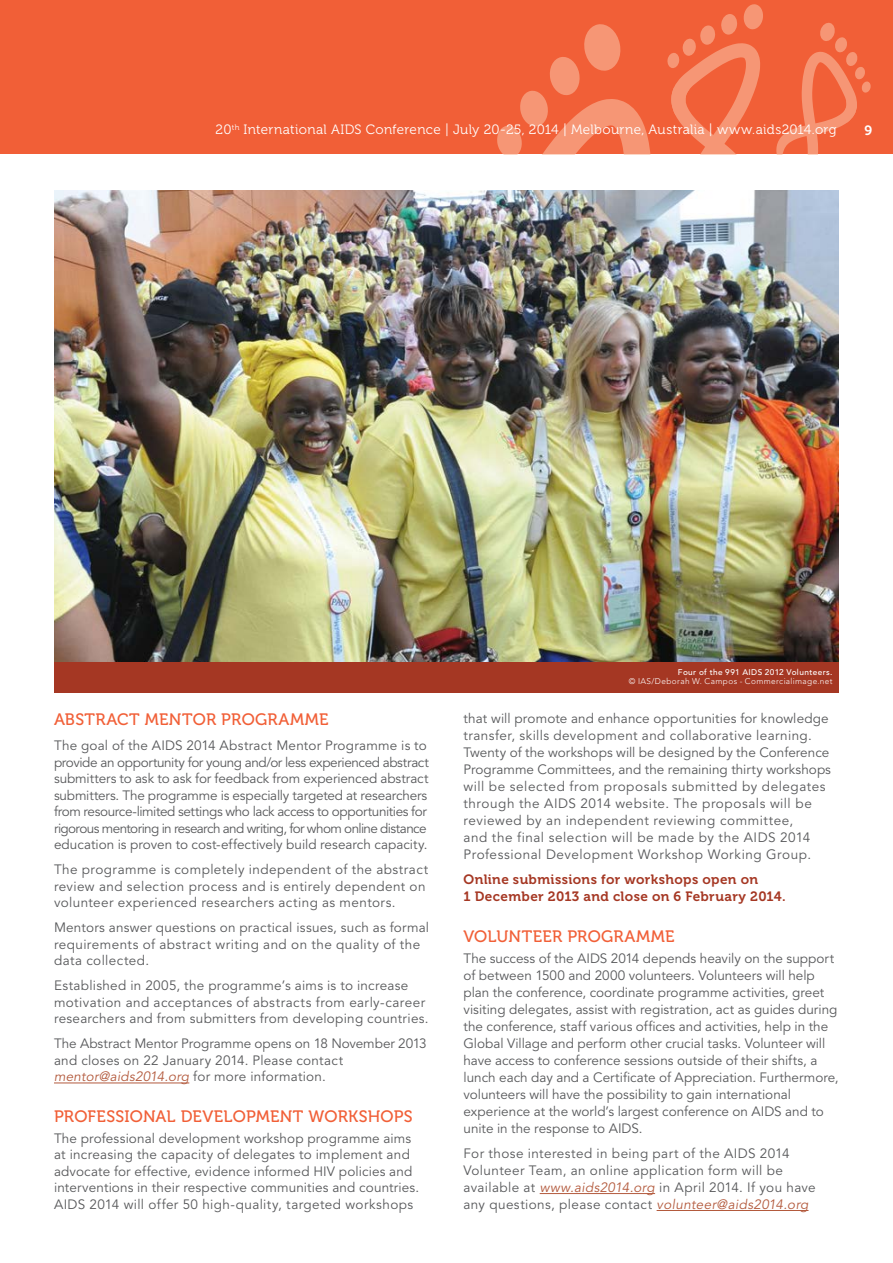
<style>
.page{position:relative;width:893px;height:1263px;background:#fff}
.page>*{position:absolute;margin:0;border:0;box-sizing:border-box;transform-origin:0 0}
.t1{font:16.5px "Museo 500";letter-spacing:.01em;color:#f15f37}
.t2{font:13.5px/16.5px "Avenir";letter-spacing:.01em;color:#58595b}
.t3{font:13.5px/17px "Avenir";letter-spacing:.03em;color:#58595b}
.t4{font:13.5px/16.5px "Avenir";letter-spacing:-.015em;color:#58595b}
.t5{font:13.5px "Museo 300";letter-spacing:.025em;color:#fff}
.t6{font:13.5px/17px "Museo 700";letter-spacing:.025em;color:#a53723}
.t7{font:13.5px "Museo 700";color:#fff}
.t8{font:300 8.25px "Avenir";letter-spacing:.045em;color:#fff}
.t9{font:500 8.25px "Avenir";letter-spacing:.05em;color:#fff}
.s1{font-style:italic;color:#b35a3d}
</style>
<div class="page">
<div style="left:0;top:0;width:893px;height:154px;background:#f15f37"></div>
<svg style="left:497px;top:24px;width:154px;height:130px"></svg>
<svg style="left:776px;top:22px;width:95px;height:132px"></svg>
<svg style="left:667px;top:4px;width:96px;height:150px"></svg>
<img style="left:54px;top:191px;width:785px;height:471px">
<div style="left:54px;top:662px;width:785px;height:30px;background:#a53723"></div>
<hr style="left:54px;top:1082px;width:135px;height:1px;background:#b35a3d">
<hr style="left:540px;top:1193px;width:115px;height:1px;background:#b35a3d">
<hr style="left:657px;top:1210px;width:151px;height:1px;background:#b35a3d">
<p class="t5" style="left:216px;top:123px;width:622px">20<sup>th</sup> International Aids Conference | July 20-25, 2014 | Melbourne, Australia | www.aids2014.org</p>
<p class="t7" style="left:864px;top:123px;width:9px">9</p>
<p class="t1" style="left:54px;top:711px;width:22px">ABST</p>
<p class="t1" style="left:96px;top:711px;width:23px">RACT</p>
<p class="t1" style="left:145px;top:711px;width:27px">MENTO</p>
<p class="t1" style="left:206px;top:711px;width:86px">R PROGRAMME</p>
<p class="t4" style="left:54px;top:738px;width:376px">The goal of the AIDS 2014 Abstract Mentor Programme is to provide an opportunity for young and/or less experienced abstract submitters to ask to ask for feedback from experienced abstract submitters. The programme is especially targeted at researchers from resource-limited settings who lack access to opportunities for rigorous mentoring in research and writing, for whom online distance education is proven to cost-effectively build research capacity.</p>
<p class="t3" style="left:54px;top:862px;width:376px;line-height:16.5px">The programme is completely independent of the abstract review and selection process and is entirely dependent on volunteer experienced researchers acting as mentors.</p>
<p class="t2" style="left:54px;top:920px;width:376px">Mentors answer questions on practical issues, such as formal requirements of abstract writing and on the quality of the data collected.</p>
<p class="t2" style="left:54px;top:978px;width:376px">Established in 2005, the programme’s aims is to increase motivation and acceptances of abstracts from early-career researchers and from submitters from developing countries.</p>
<p class="t2" style="left:54px;top:1036px;width:374px">The Abstract Mentor Programme opens on 18 November 2013 and closes on 22 January 2014. Please contact <span class="s1">mentor@aids2014.org</span> for more information.</p>
<p class="t1" style="left:54px;top:1107px;width:32px">PROFESSIONAL</p>
<p class="t1" style="left:181px;top:1107px;width:46px">DEVELOPMENT</p>
<p class="t1" style="left:309px;top:1107px;width:84px">WORKSHOPS</p>
<p class="t2" style="left:54px;top:1130px;width:367px">The professional development workshop programme aims at increasing the capacity of delegates to implement and advocate for effective, evidence informed HIV policies and interventions in their respective communities and countries.<br>AIDS 2014 will offer 50 high-quality, targeted workshops</p>
<p class="t9" style="left:678px;top:667px;width:156px">Four of the 991 AIDS 2012 Volunteers.</p>
<p class="t8" style="left:629px;top:676px;width:205px">© IAS/Deborah W. Campos - Commercialimage.net</p>
<p class="t3" style="left:463px;top:710px;width:369px">that will promote and enhance opportunities for knowledge transfer, skills development and collaborative learning.<br>Twenty of the workshops will be designed by the Conference Programme Committees, and the remaining thirty workshops will be selected from proposals submitted by delegates through the AIDS 2014 website. The proposals will be reviewed by an independent reviewing committee,<br>and the final selection will be made by the AIDS 2014<br>Professional Development Workshop Working Group.</p>
<p class="t6" style="left:463px;top:871px;width:324px">Online submissions for workshops open on<br>1 December 2013 and close on 6 February 2014.</p>
<p class="t1" style="left:463px;top:927px;width:12px">VOL</p>
<p class="t1" style="left:496px;top:927px;width:24px">UNTEE</p>
<p class="t1" style="left:552px;top:927px;width:86px">R PROGRAMME</p>
<p class="t2" style="left:463px;top:951px;width:377px;line-height:17px">The success of the AIDS 2014 depends heavily on the support of between 1500 and 2000 volunteers. Volunteers will help plan the conference, coordinate programme activities, greet visiting delegates, assist with registration, act as guides during the conference, staff various offices and activities, help in the Global Village and perform other crucial tasks. Volunteer will have access to conference sessions outside of their shifts, a lunch each day and a Certificate of Appreciation. Furthermore, volunteers will have the possibility to gain international experience at the world’s largest conference on AIDS and to unite in the response to AIDS.</p>
<p class="t3" style="left:463px;top:1145px;width:354px">For those interested in being part of the AIDS 2014<br>Volunteer Team, an online application form will be available at <span class="s1">www.aids2014.org</span> in April 2014. If you have any questions, please contact <span class="s1">volunteer@aids2014.org</span></p>
</div>
